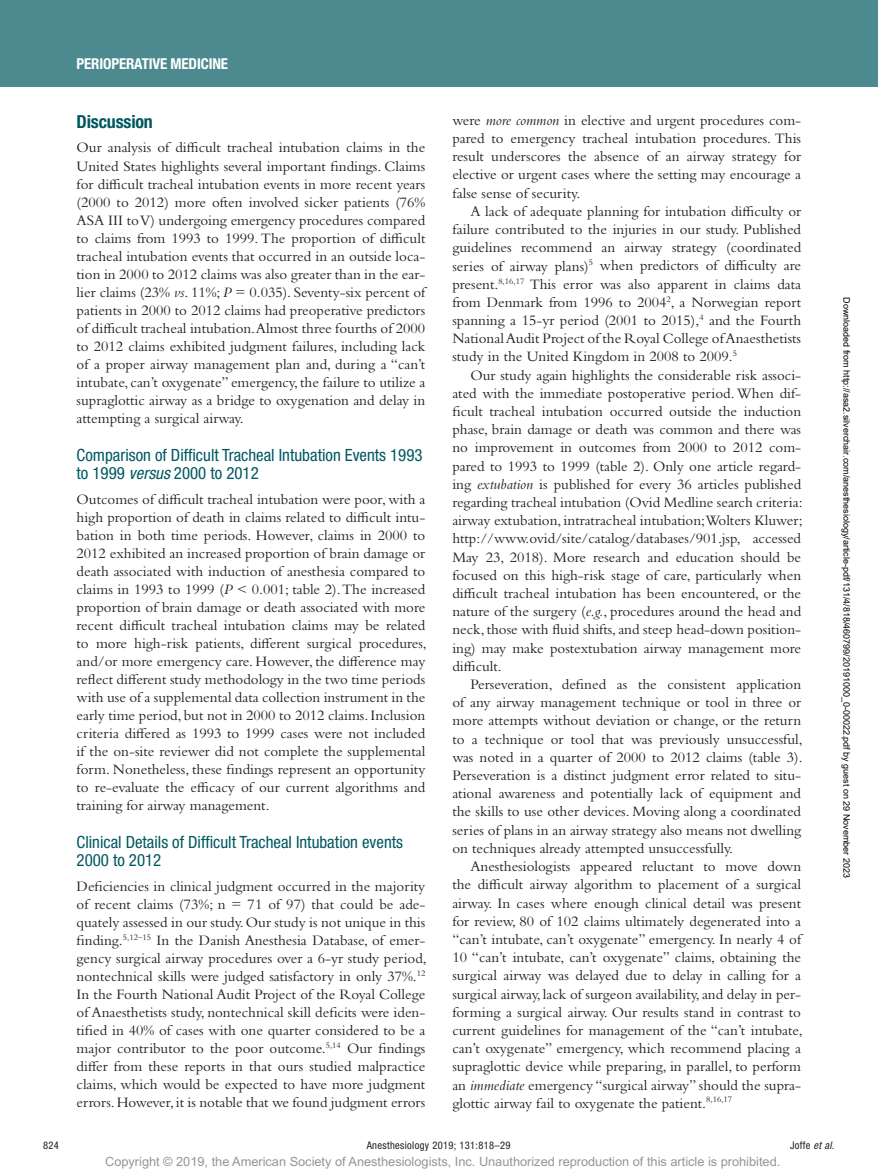
<style>
.page{position:relative;width:878px;height:1175px;background:#fff}
.page>*{position:absolute;margin:0;border:0;box-sizing:border-box;transform-origin:0 0}
.t1{font:700 condensed 18px "Helvetica Neue LT Std";letter-spacing:-.01em;color:#005861}
.t2{font:condensed 16.8px/18px "Helvetica Neue LT Std";color:#005861}
.t3{font:15px/18.1px "Bembo Std";color:#231f20;text-align:justify}
.t4{font:700 condensed 15px "Helvetica Neue LT Std";letter-spacing:-.01em;color:#fff}
.t5{font:12.75px "Arial MT Std";color:#939598}
.t6{font:condensed 10.5px "Helvetica Neue LT Std";letter-spacing:.03em;color:#231f20}
.t7{font:9px "Arial";color:#000}
.s1{font-style:italic}
</style>
<div class="page">
<div style="left:0;top:0;width:878px;height:86px;background:#4d8a90"></div>
<p class="t4" style="left:77px;top:54px;width:153px">PERIOPERATIVE MEDICINE</p>
<p class="t1" style="left:77px;top:110px;width:78px">DISCUSSION</p>
<p class="t3" style="left:77px;top:138px;width:350px">Our analysis of difficult tracheal intubation claims in the United States highlights several important findings. Claims for difficult tracheal intubation events in more recent years (2000 to 2012) more often involved sicker patients (76% ASA III to V) undergoing emergency procedures compared to claims from 1993 to 1999. The proportion of difficult tracheal intubation events that occurred in an outside loca&shy;tion in 2000 to 2012 claims was also greater than in the ear&shy;lier claims (23% <span class="s1">vs</span>. 11%; <span class="s1">P</span> = 0.035). Seventy-six percent of patients in 2000 to 2012 claims had preoperative predictors of difficult tracheal intubation.Almost three fourths of 2000 to 2012 claims exhibited judgment failures, including lack of a proper airway management plan and, during a “can’t intubate, can’t oxygenate” emergency, the failure to utilize a supraglottic airway as a bridge to oxygenation and delay in attempting a surgical airway.</p>
<p class="t2" style="left:77px;top:445px;width:347px">Comparison of Difficult Tracheal Intubation Events 1993 to 1999 <span class="s1">versus</span> 2000 to 2012</p>
<p class="t3" style="left:77px;top:489px;width:352px">Outcomes of difficult tracheal intubation were poor, with a high proportion of death in claims related to difficult intu&shy;bation in both time periods. However, claims in 2000 to 2012 exhibited an increased proportion of brain damage or death associated with induction of anesthesia compared to claims in 1993 to 1999 (<span class="s1">P</span> &lt; 0.001; table 2). The increased proportion of brain damage or death associated with more recent difficult tracheal intubation claims may be related to more high-risk patients, different surgical procedures, and/or more emergency care. However, the difference may reflect different study methodology in the two time periods with use of a supplemental data collection instrument in the early time period, but not in 2000 to 2012 claims. Inclusion criteria differed as 1993 to 1999 cases were not included if the on-site reviewer did not complete the supplemental form. Nonetheless, these findings represent an opportunity to re-evaluate the efficacy of our current algorithms and training for airway management.</p>
<p class="t2" style="left:77px;top:833px;width:328px">Clinical Details of Difficult Tracheal Intubation events<br>2000 to 2012</p>
<p class="t3" style="left:77px;top:876px;width:352px">Deficiencies in clinical judgment occurred in the majority of recent claims (73%; n = 71 of 97) that could be ade&shy;quately assessed in our study. Our study is not unique in this finding.<sup>5,12–15</sup> In the Danish Anesthesia Database, of emer&shy;gency surgical airway procedures over a 6-yr study period, nontechnical skills were judged satisfactory in only 37%.<sup>12<br></sup>In the Fourth National Audit Project of the Royal College of Anaesthetists study, nontechnical skill deficits were iden&shy;tified in 40% of cases with one quarter considered to be a major contributor to the poor outcome.<sup>5,14</sup> Our findings differ from these reports in that ours studied malpractice claims, which would be expected to have more judgment errors. However, it is notable that we found judgment errors</p>
<p class="t3" style="left:452px;top:111px;width:350px">were <span class="s1">more common</span> in elective and urgent procedures com&shy;pared to emergency tracheal intubation procedures. This result underscores the absence of an airway strategy for elective or urgent cases where the setting may encourage a false sense of security.</p>
<p class="t3" style="left:452px;top:202px;width:350px;text-indent:18px">A lack of adequate planning for intubation difficulty or failure contributed to the injuries in our study. Published guidelines recommend an airway strategy (coordinated series of airway plans)<sup>5</sup> when predictors of difficulty are present.<sup>8,16,17</sup> This error was also apparent in claims data from Denmark from 1996 to 2004<sup>2</sup>, a Norwegian report spanning a 15-yr period (2001 to 2015),<sup>4</sup> and the Fourth National Audit Project of the Royal College of Anaesthetists study in the United Kingdom in 2008 to 2009.<sup>5</sup></p>
<p class="t3" style="left:452px;top:365px;width:352px;text-indent:18px">Our study again highlights the considerable risk associ&shy;ated with the immediate postoperative period. When dif&shy;ficult tracheal intubation occurred outside the induction phase, brain damage or death was common and there was no improvement in outcomes from 2000 to 2012 com&shy;pared to 1993 to 1999 (table 2). Only one article regard&shy;ing <span class="s1">extubation</span> is published for every 36 articles published regarding tracheal intubation (Ovid Medline search criteria: airway extubation, intratracheal intubation;Wolters Kluwer; http://www.ovid/site/catalog/databases/901.jsp, accessed May 23, 2018). More research and education should be focused on this high-risk stage of care, particularly when difficult tracheal intubation has been encountered, or the nature of the surgery (<span class="s1">e.g.</span>, procedures around the head and neck, those with fluid shifts, and steep head-down position&shy;ing) may make postextubation airway management more difficult.</p>
<p class="t3" style="left:452px;top:675px;width:352px;text-indent:18px">Perseveration, defined as the consistent application of any airway management technique or tool in three or more attempts without deviation or change, or the return to a technique or tool that was previously unsuccessful, was noted in a quarter of 2000 to 2012 claims (table 3).<br>Perseveration is a distinct judgment error related to situ&shy;ational awareness and potentially lack of equipment and the skills to use other devices. Moving along a coordinated series of plans in an airway strategy also means not dwelling on techniques already attempted unsuccessfully.</p>
<p class="t3" style="left:452px;top:857px;width:352px;text-indent:18px">Anesthesiologists appeared reluctant to move down the difficult airway algorithm to placement of a surgical airway. In cases where enough clinical detail was present for review, 80 of 102 claims ultimately degenerated into a “can’t intubate, can’t oxygenate” emergency. In nearly 4 of 10 “can’t intubate, can’t oxygenate” claims, obtaining the surgical airway was delayed due to delay in calling for a surgical airway, lack of surgeon availability, and delay in per&shy;forming a surgical airway. Our results stand in contrast to current guidelines for management of the “can’t intubate, can’t oxygenate” emergency, which recommend placing a supraglottic device while preparing, in parallel, to perform an <span class="s1">immediate</span> emergency “surgical airway” should the supra&shy;glottic airway fail to oxygenate the patient.<sup>8,16,17</sup></p>
<p class="t7" style="left:850px;top:297px;width:582px;rotate:90deg">Downloaded from http://asa2.silverchair.com/anesthesiology/article-pdf/131/4/818/460799/20191000_0-00022.pdf by guest on 29 November 2023</p>
<p class="t6" style="left:43px;top:1139px;width:17px">824</p>
<p class="t6" style="left:367px;top:1139px;width:145px">Anesthesiology 2019; 131:818–29</p>
<p class="t5" style="left:105px;top:1154px;width:676px">Copyright © 2019, the American Society of Anesthesiologists, Inc. Unauthorized reproduction of this article is prohibited.</p>
<p class="t6" style="left:790px;top:1139px;width:46px">Joffe <span class="s1">et al.</span></p>
</div>
